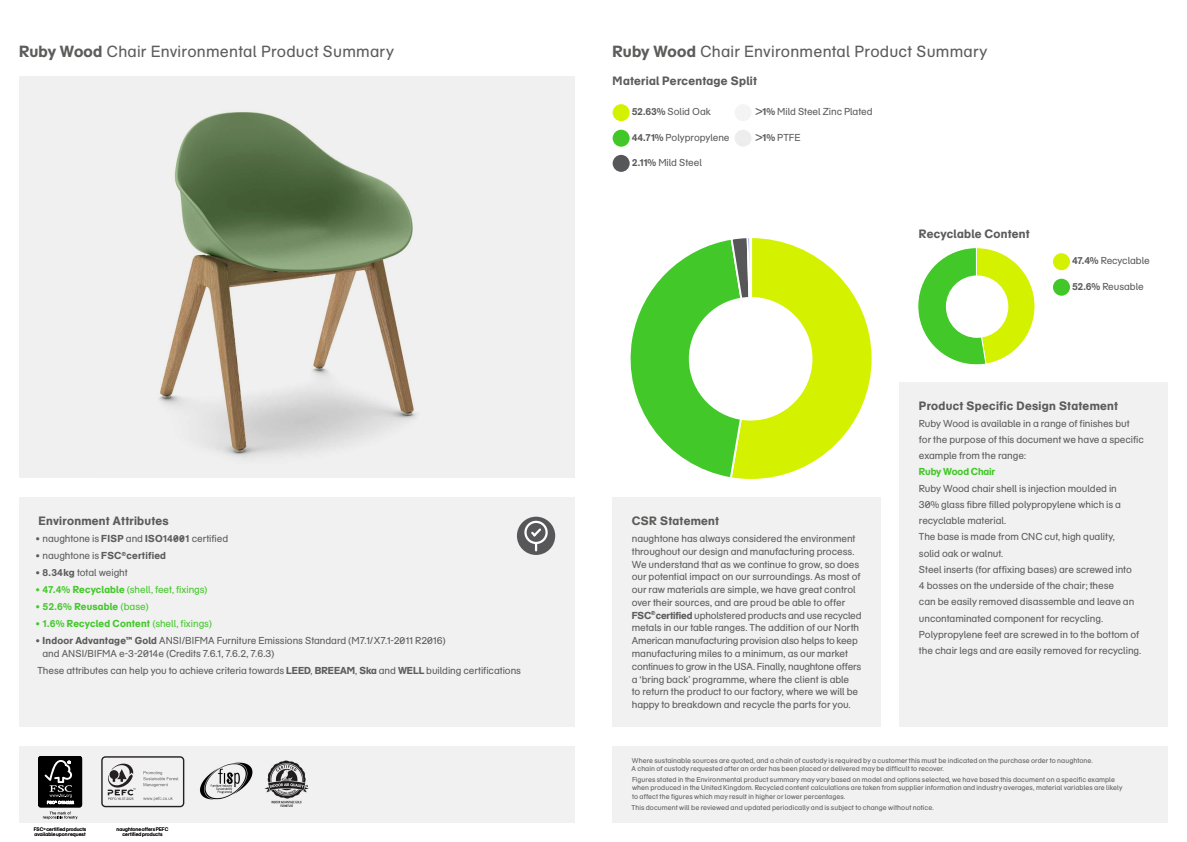
<style>
.page{position:relative;width:1187px;height:842px;background:#fff}
.page>*{position:absolute;margin:0;border:0;box-sizing:border-box;transform-origin:0 0}
.t1{font:16px "Naughtone";letter-spacing:.015em;color:#5c5c5b}
.t2{font:700 12px "Naughtone";letter-spacing:.025em;color:#5c5c5b}
.t3{font:10px/12.8px "Naughtone";letter-spacing:-.005em;color:#5c5c5b}
.t4{font:700 10px "Naughtone";letter-spacing:.01em;color:#43c82a}
.t5{font:10px "Naughtone";letter-spacing:-.005em;color:#43c82a}
.t6{font:700 10px "Naughtone";letter-spacing:.02em;color:#5c5c5b}
.t7{font:700 10px "Naughtone";letter-spacing:-.01em;color:#43c82a}
.t8{font:7px/8.5px "Naughtone";letter-spacing:.01em;color:#5c5c5b}
.t9{font:5px/5px "Naughtone";letter-spacing:.015em;color:#000}
.s1{font-weight:700}
.s2{font-size:12px}
.s3{font-weight:400;font-size:12px}
.s4{font-weight:400}
</style>
<div class="page">
<div style="left:19px;top:77px;width:555px;height:401px;background:#f0f0f0"></div>
<img style="left:159px;top:112px;width:257px;height:346px">
<div style="left:19px;top:497px;width:555px;height:230px;background:#f1f1f1"></div>
<div style="left:612px;top:497px;width:268px;height:230px;background:#f1f1f1"></div>
<div style="left:899px;top:383px;width:268px;height:344px;background:#f1f1f1"></div>
<div style="left:612px;top:104px;width:17px;height:17px;background:#d4f200;border-radius:50%"></div>
<div style="left:734px;top:130px;width:17px;height:17px;background:#ededed;border-radius:50%"></div>
<div style="left:1052px;top:253px;width:17px;height:17px;background:#d4f200;border-radius:50%"></div>
<div style="left:612px;top:130px;width:17px;height:17px;background:#42c729;border-radius:50%"></div>
<div style="left:612px;top:155px;width:17px;height:17px;background:#575759;border-radius:50%"></div>
<div style="left:1052px;top:279px;width:17px;height:17px;background:#42c729;border-radius:50%"></div>
<div style="left:517px;top:517px;width:38px;height:38px;background:#575759;border-radius:50%"></div>
<div style="left:524px;top:521px;width:23px;height:23px;border:2px solid #fff;border-radius:50%"></div>
<svg style="left:529px;top:526px;width:14px;height:24px"></svg>
<div style="left:612px;top:746px;width:555px;height:77px;background:#f1f1f1"></div>
<div style="left:734px;top:104px;width:17px;height:17px;background:#f4f4f4;border-radius:50%"></div>
<div style="left:19px;top:746px;width:555px;height:77px;background:#f1f1f1"></div>
<img style="left:199px;top:762px;width:54px;height:38px">
<img style="left:264px;top:760px;width:45px;height:47px">
<div style="left:39px;top:756px;width:43px;height:51px;background:#000;border-radius:2px"></div>
<div style="left:38px;top:756px;width:44px;height:51px;border:1px solid #000;border-radius:2px"></div>
<svg style="left:44px;top:760px;width:30px;height:44px"></svg>
<svg style="left:43px;top:812px;width:34px;height:7px"></svg>
<svg style="left:101px;top:756px;width:83px;height:51px"></svg>
<svg style="left:630px;top:238px;width:242px;height:241px"></svg>
<div style="left:688px;top:297px;width:124px;height:123px;background:#fff;border-radius:50%"></div>
<svg style="left:917px;top:247px;width:118px;height:118px"></svg>
<div style="left:945px;top:275px;width:63px;height:63px;background:#fff;border-radius:50%"></div>
<h1 class="t1" style="left:19px;top:42px;width:376px"><span class="s1">Ruby Wood</span> Chair Environmental Product Summary</h1>
<h1 class="t1" style="left:612px;top:42px;width:376px"><span class="s1">Ruby Wood</span> Chair Environmental Product Summary</h1>
<p class="t2" style="left:612px;top:74px;width:146px">Material Percentage Split</p>
<p class="t2" style="left:39px;top:514px;width:132px">Environment Attributes</p>
<p class="t3" style="left:36px;top:532px;width:194px"><span class="s2">•</span> naughtone is <span class="s1">FISP</span> and <span class="s1">ISO14001</span> certified</p>
<p class="t6" style="left:36px;top:550px;width:132px"><span class="s3">•</span> <span class="s4">naughtone is</span> FSC<sup>®</sup>certified</p>
<p class="t3" style="left:36px;top:566px;width:93px"><span class="s2">•</span> <span class="s1">8.34kg</span> total weight</p>
<p class="t5" style="left:36px;top:584px;width:173px"><span class="s2">•</span> <span class="s1">47.4% Recyclable</span> (shell, feet, fixings)</p>
<p class="t4" style="left:36px;top:601px;width:114px"><span class="s3">•</span> 52.6% Reusable <span class="s4">(base)</span></p>
<p class="t4" style="left:36px;top:618px;width:177px"><span class="s3">•</span> 1.6% Recycled Content <span class="s4">(shell, fixings)</span></p>
<p class="t3" style="left:43px;top:634px;width:405px;text-indent:-7px"><span class="s2">•</span> <span class="s1">Indoor Advantage™ Gold</span> ANSI/BIFMA Furniture Emissions Standard (M7.1/X7.1-2011 R2016) and ANSI/BIFMA e-3-2014e (Credits 7.6.1, 7.6.2, 7.6.3)</p>
<p class="t3" style="left:37px;top:664px;width:485px">These attributes can help you to achieve criteria towards <span class="s1">LEED</span>, <span class="s1">BREEAM</span>, <span class="s1">Ska</span> and <span class="s1">WELL</span> building certifications</p>
<p class="t9" style="left:34px;top:827px;width:54px">FSC<sup>®</sup> certified products available upon request</p>
<p class="t9" style="left:117px;top:827px;width:53px;text-align:center">naughtone offers PEFC certified products</p>
<p class="t3" style="left:631px;top:106px;width:80px"><span class="s1">52.63%</span> Solid Oak</p>
<p class="t3" style="left:631px;top:131px;width:99px"><span class="s1">44.71%</span> Polypropylene</p>
<p class="t3" style="left:631px;top:157px;width:72px"><span class="s1">2.11%</span> Mild Steel</p>
<p class="t3" style="left:755px;top:106px;width:118px"><span class="s1">&gt;1%</span> Mild Steel Zinc Plated</p>
<p class="t3" style="left:755px;top:131px;width:46px"><span class="s1">&gt;1%</span> PTFE</p>
<p class="t2" style="left:631px;top:514px;width:89px">CSR Statement</p>
<p class="t3" style="left:631px;top:532px;width:231px">naughtone has always considered the environment throughout our design and manufacturing process.<br>We understand that as we continue to grow, so does our potential impact on our surroundings. As most of our raw materials are simple, we have great control over their sources, and are proud be able to offer <span class="s1">FSC</span><sup>®</sup><span class="s1">certified</span> upholstered products and use recycled metals in our table ranges. The addition of our North American manufacturing provision also helps to keep manufacturing miles to a minimum, as our market continues to grow in the USA. Finally, naughtone offers a ‘bring back’ programme, where the client is able<br>to return the product to our factory, where we will be happy to breakdown and recycle the parts for you.</p>
<p class="t2" style="left:918px;top:227px;width:112px">Recyclable Content</p>
<p class="t3" style="left:1071px;top:255px;width:79px"><span class="s1">47.4%</span> Recyclable</p>
<p class="t3" style="left:1071px;top:280px;width:73px"><span class="s1">52.6%</span> Reusable</p>
<p class="t2" style="left:918px;top:399px;width:201px">Product Specific Design Statement</p>
<p class="t3" style="left:918px;top:415px;width:226px;line-height:16.2px">Ruby Wood is available in a range of finishes but for the purpose of this document we have a specific example from the range:</p>
<p class="t7" style="left:918px;top:466px;width:78px">Ruby Wood Chair</p>
<p class="t3" style="left:918px;top:480px;width:224px;line-height:16.2px">Ruby Wood chair shell is injection moulded in<br>30% glass fibre filled polypropylene which is a recyclable material.<br>The base is made from CNC cut, high quality,<br>solid oak or walnut.<br>Steel inserts (for affixing bases) are screwed into<br>4 bosses on the underside of the chair; these<br>can be easily removed disassemble and leave an uncontaminated component for recycling.<br>Polypropylene feet are screwed in to the bottom of the chair legs and are easily removed for recycling.</p>
<p class="t8" style="left:631px;top:756px;width:463px">Where sustainable sources are quoted, and a chain of custody is required by a customer this must be indicated on the purchase order to naughtone.<br>A chain of custody requested after an order has been placed or delivered may be difficult to recover.</p>
<p class="t8" style="left:632px;top:775px;width:492px">Figures stated in the Environmental product summary may vary based on model and options selected, we have based this document on a specific example when produced in the United Kingdom. Recycled content calculations are taken from supplier information and industry averages, material variables are likely to affect the figures which may result in higher or lower percentages.</p>
<p class="t8" style="left:631px;top:803px;width:304px">This document will be reviewed and updated periodically and is subject to change without notice.</p>
</div>
